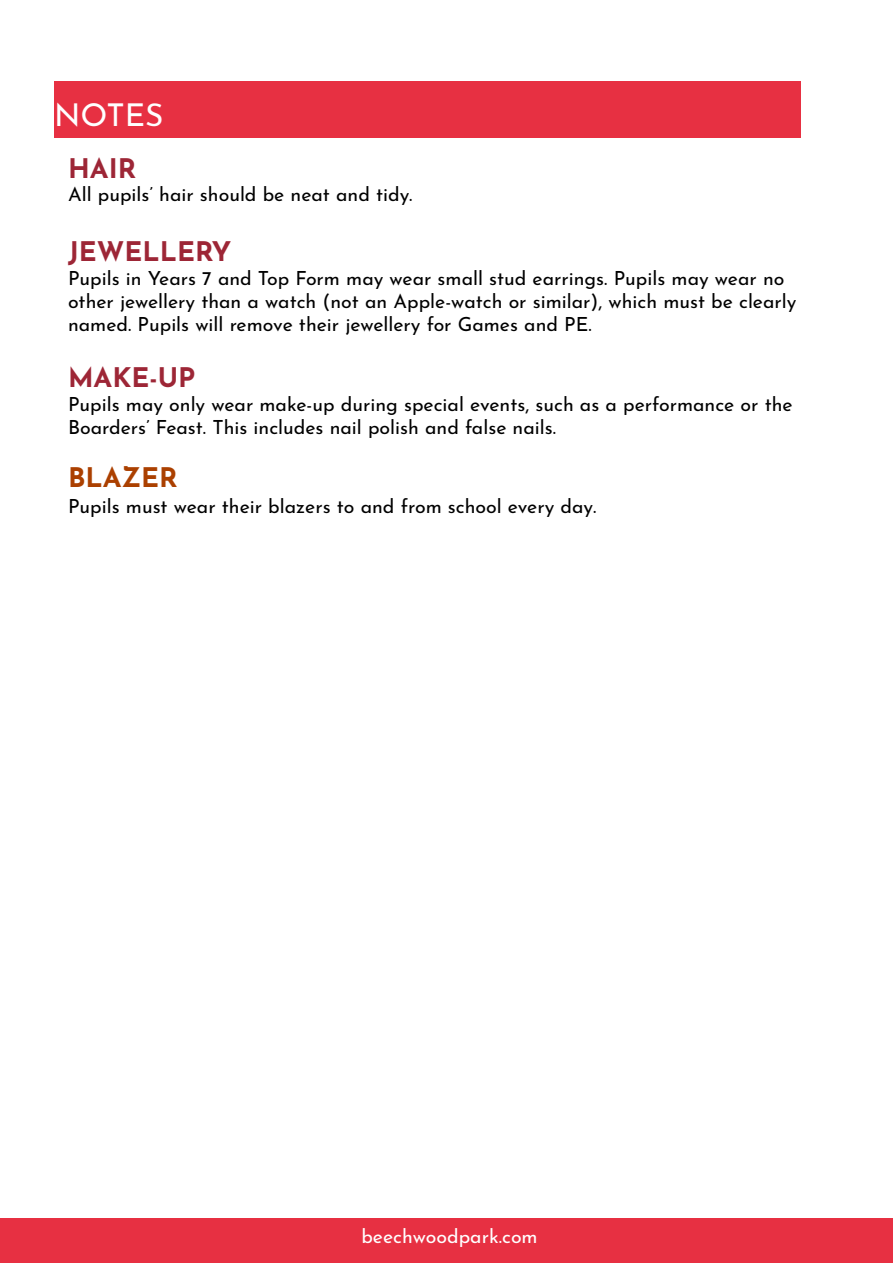
<style>
.page{position:relative;width:893px;height:1263px;background:#fff}
.page>*{position:absolute;margin:0;border:0;box-sizing:border-box;transform-origin:0 0}
.t1{font:31.5px "Josefin Sans";color:#fff}
.t2{font:700 27px "Josefin Sans";color:#9d2636}
.t3{font:700 27px "Josefin Sans";color:#ab4000}
.t4{font:19.5px/23.4px "Josefin Sans";color:#000}
.t5{font:19.5px "Josefin Sans";color:#fff}
</style>
<div class="page">
<div style="left:0;top:1218px;width:893px;height:45px;background:#e73042"></div>
<div style="left:54px;top:81px;width:747px;height:56px;background:#e73042"></div>
<h1 class="t1" style="left:54px;top:89px;width:111px">NOTES</h1>
<h2 class="t2" style="left:68px;top:144px;width:70px">HAIR</h2>
<p class="t4" style="left:68px;top:180px;width:346px">All pupils’ hair should be neat and tidy.</p>
<h2 class="t2" style="left:68px;top:228px;width:165px">JEWELLERY</h2>
<p class="t4" style="left:68px;top:264px;width:730px">Pupils in Years 7 and Top Form may wear small stud earrings. Pupils may wear no other jewellery than a watch (not an Apple-watch or similar), which must be clearly named. Pupils will remove their jewellery for Games and PE.</p>
<h2 class="t2" style="left:68px;top:354px;width:129px">MAKE-UP</h2>
<p class="t4" style="left:68px;top:390px;width:726px">Pupils may only wear make-up during special events, such as a performance or the<br>Boarders’ Feast. This includes nail polish and false nails.</p>
<h2 class="t3" style="left:68px;top:453px;width:111px">BLAZER</h2>
<p class="t4" style="left:68px;top:492px;width:530px">Pupils must wear their blazers to and from school every day.</p>
<p class="t5" style="left:361px;top:1220px;width:178px">beechwoodpark.com</p>
</div>
